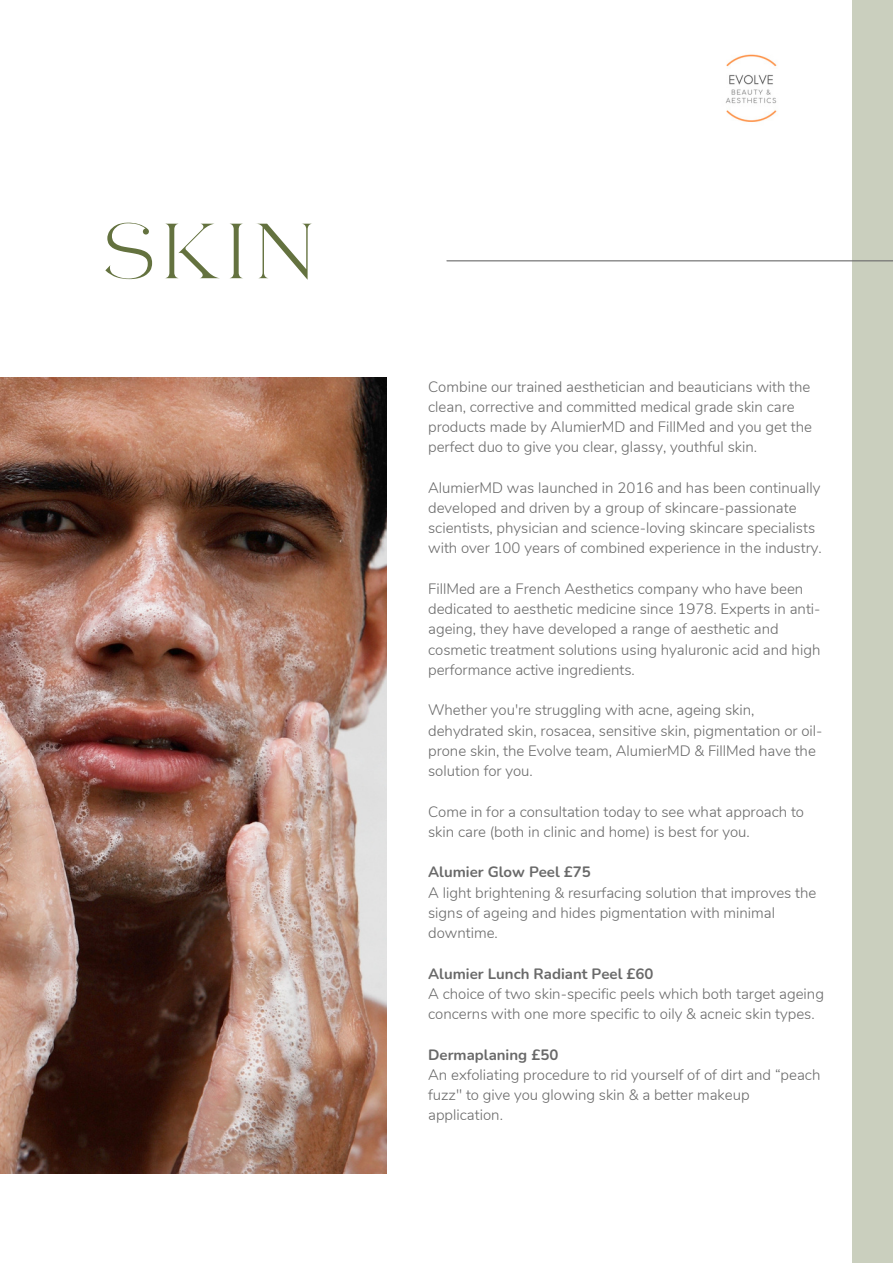
<style>
.page{position:relative;width:893px;height:1264px;background:#fff}
.page>*{position:absolute;margin:0;border:0;box-sizing:border-box;transform-origin:0 0}
.t1{font:77.55px "RTL Ansam Ansam";color:#64723f}
.t2{font:300 15px/20.2px "Nunito";color:#696969}
.t3{font:700 15px "Nunito";color:#696969}
</style>
<div class="page">
<div style="left:852px;top:0;width:40px;height:1262px;background:#cacfbe"></div>
<hr style="left:447px;top:260px;width:445px;height:1px;background:#696969">
<img style="left:0;top:377px;width:386px;height:796px">
<img style="left:698px;top:37px;width:105px;height:105px;border-radius:50%">
<p class="t1" style="left:106px;top:204px;width:213px">SKIN</p>
<p class="t2" style="left:428px;top:376px;width:385px">Combine our trained aesthetician and beauticians with the clean, corrective and committed medical grade skin care products made by AlumierMD and FillMed and you get the perfect duo to give you clear, glassy, youthful skin.</p>
<p class="t2" style="left:428px;top:477px;width:395px">AlumierMD was launched in 2016 and has been continually developed and driven by a group of skincare-passionate scientists, physician and science-loving skincare specialists with over 100 years of combined experience in the industry.</p>
<p class="t2" style="left:428px;top:579px;width:394px">FillMed are a French Aesthetics company who have been dedicated to aesthetic medicine since 1978. Experts in anti&shy;ageing, they have developed a range of aesthetic and cosmetic treatment solutions using hyaluronic acid and high performance active ingredients.</p>
<p class="t2" style="left:428px;top:700px;width:396px">Whether you're struggling with acne, ageing skin, dehydrated skin, rosacea, sensitive skin, pigmentation or oil&shy;prone skin, the Evolve team, AlumierMD &amp; FillMed have the solution for you.</p>
<p class="t2" style="left:428px;top:801px;width:377px">Come in for a consultation today to see what approach to skin care (both in clinic and home) is best for you.</p>
<p class="t3" style="left:428px;top:862px;width:164px">Alumier Glow Peel £75</p>
<p class="t2" style="left:428px;top:882px;width:390px">A light brightening &amp; resurfacing solution that improves the signs of ageing and hides pigmentation with minimal downtime.</p>
<p class="t3" style="left:428px;top:963px;width:227px">Alumier Lunch Radiant Peel £60</p>
<p class="t2" style="left:428px;top:983px;width:397px">A choice of two skin-specific peels which both target ageing concerns with one more specific to oily &amp; acneic skin types.</p>
<p class="t3" style="left:428px;top:1044px;width:132px">Dermaplaning £50</p>
<p class="t2" style="left:428px;top:1064px;width:394px">An exfoliating procedure to rid yourself of of dirt and “peach fuzz" to give you glowing skin &amp; a better makeup application.</p>
</div>
